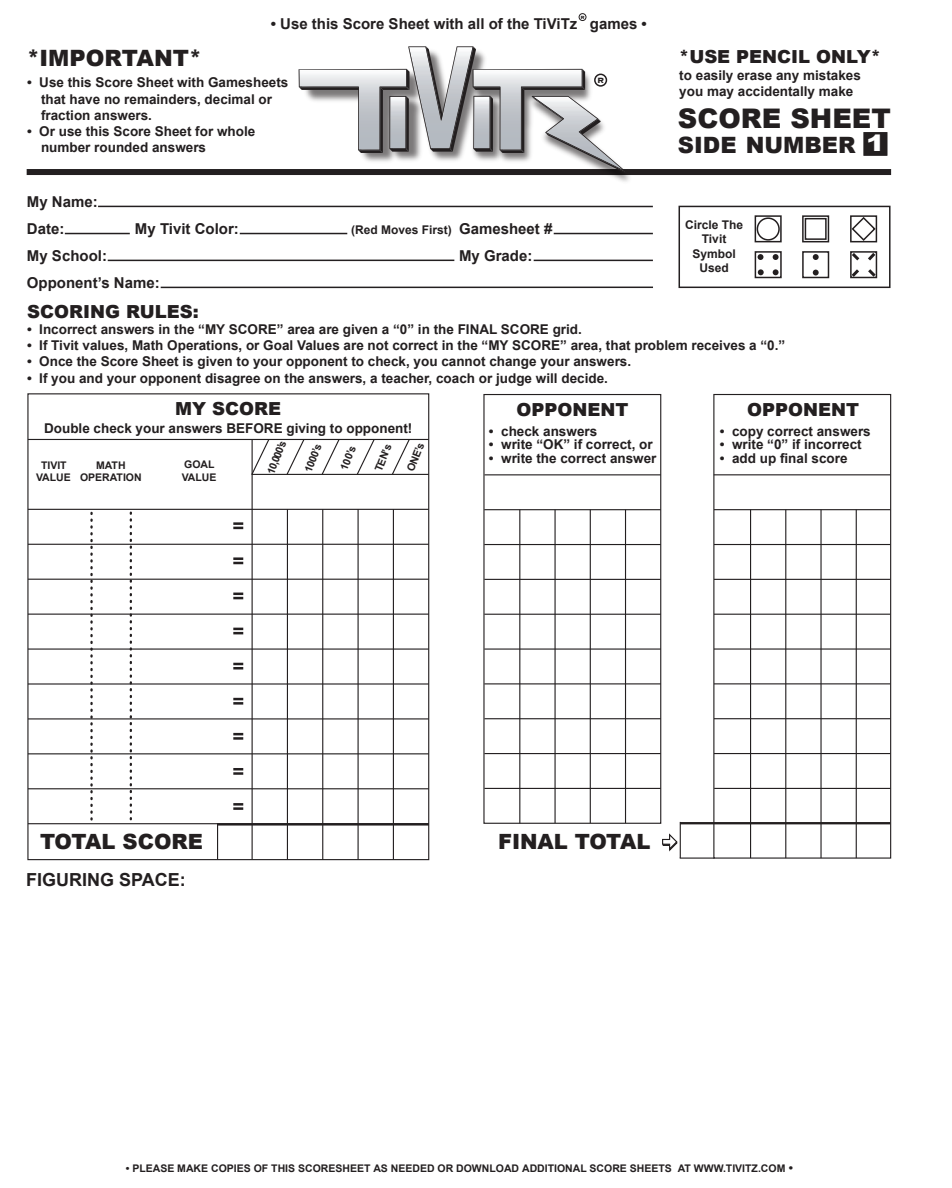
<style>
.page{position:relative;width:952px;height:1188px;background:#fff}
.page>*{position:absolute;margin:0;border:0;box-sizing:border-box;transform-origin:0 0}
.t1{font:900 27px "Arial";color:#231f20}
.t2{font:900 22.5px "Arial";color:#231f20}
.t3{font:900 22.5px "Arial";color:#fff;scale:1.25 1}
.t4{font:900 21px "Arial";color:#231f20}
.t5{font:900 18px "Arial";color:#231f20}
.t6{font:700 18px "Arial";color:#231f20}
.t7{font:700 15px/27px "Arial";color:#231f20}
.t8{font:700 13.5px/16.2px "Arial";color:#231f20}
.t9{font:700 12px/14.4px "Arial";color:#231f20;text-align:center}
.t10{font:700 10.5px/12.6px "Arial";color:#231f20;text-align:center}
.t11{font:700 9.9px "Copperplate";color:#231f20}
.t12{font:700 5.85px "Copperplate";color:#231f20}
.s1{font-size:15px}
.s2{font-size:12px}
</style>
<div class="page">
<svg style="left:483px;top:474px;width:179px;height:2px"></svg>
<svg style="left:713px;top:474px;width:178px;height:2px"></svg>
<svg style="left:483px;top:509px;width:409px;height:350px"></svg>
<svg style="left:27px;top:438px;width:403px;height:423px"></svg>
<svg style="left:98px;top:205px;width:555px;height:3px;background:#908e8f"></svg>
<svg style="left:107px;top:259px;width:348px;height:3px"></svg>
<svg style="left:160px;top:286px;width:493px;height:3px"></svg>
<svg style="left:64px;top:232px;width:66px;height:3px"></svg>
<svg style="left:239px;top:232px;width:109px;height:3px"></svg>
<svg style="left:553px;top:232px;width:100px;height:3px"></svg>
<svg style="left:533px;top:259px;width:120px;height:3px"></svg>
<div style="left:755px;top:251px;width:27px;height:27px;border:2px solid #231f20"></div>
<div style="left:755px;top:215px;width:27px;height:27px;border:2px solid #231f20"></div>
<div style="left:802px;top:251px;width:27px;height:27px;border:2px solid #231f20"></div>
<div style="left:802px;top:215px;width:27px;height:27px;border:2px solid #231f20"></div>
<div style="left:805px;top:218px;width:22px;height:22px;border:2px solid #231f20"></div>
<div style="left:852px;top:217px;width:23px;height:24px;border:2px solid #231f20;border-radius:50%"></div>
<div style="left:850px;top:215px;width:27px;height:27px;border:2px solid #231f20"></div>
<svg style="left:758px;top:254px;width:5px;height:6px"></svg>
<svg style="left:813px;top:254px;width:6px;height:6px"></svg>
<svg style="left:813px;top:270px;width:6px;height:6px"></svg>
<svg style="left:773px;top:254px;width:6px;height:6px"></svg>
<svg style="left:773px;top:269px;width:6px;height:6px"></svg>
<svg style="left:758px;top:269px;width:6px;height:6px"></svg>
<svg style="left:850px;top:251px;width:28px;height:28px"></svg>
<div style="left:757px;top:217px;width:23px;height:24px;border:2px solid #231f20;border-radius:50%"></div>
<div style="left:678px;top:206px;width:212px;height:82px;border:2px solid #231f20"></div>
<svg style="left:26px;top:46px;width:866px;height:132px"></svg>
<div style="left:594px;top:74px;width:13px;height:13px;border:2px solid #231f20;border-radius:50%"></div>
<div style="left:579px;top:13px;width:7px;height:8px;border:1px solid #231f20;border-radius:50%"></div>
<div style="left:863px;top:131px;width:25px;height:26px;background:#231f20"></div>
<div style="left:862px;top:131px;width:27px;height:26px;border:2px solid #fff"></div>
<p class="t12" style="left:580px;top:13px;width:6px">R</p>
<p class="t7" style="left:271px;top:10px;width:377px">• Use this Score Sheet with all of the TiViTz games •</p>
<h2 class="t2" style="left:27px;top:46px;width:176px">*IMPORTANT*</h2>
<p class="t8" style="left:41px;top:75px;width:249px;text-indent:-14px">• Use this Score Sheet with Gamesheets that have no remainders, decimal or fraction answers.</p>
<p class="t8" style="left:41px;top:123px;width:216px;text-indent:-14px">• Or use this Score Sheet for whole number rounded answers</p>
<p class="t11" style="left:597px;top:74px;width:9px">R</p>
<h3 class="t5" style="left:679px;top:47px;width:203px">*USE PENCIL ONLY*</h3>
<p class="t8" style="left:679px;top:67px;width:183px">to easily erase any mistakes you may accidentally make</p>
<h1 class="t1" style="left:678px;top:103px;width:214px">SCORE SHEET</h1>
<h2 class="t2" style="left:678px;top:132px;width:179px">SIDE NUMBER</h2>
<h2 class="t3" style="left:866px;top:131px;width:17px">1</h2>
<p class="t7" style="left:27px;top:188px;width:72px">My Name:<br>Date:</p>
<p class="t9" style="left:685px;top:218px;width:60px">Circle The<br>Tivit<br>Symbol<br>Used</p>
<p class="t7" style="left:135px;top:215px;width:105px">My Tivit Color:</p>
<p class="t9" style="left:351px;top:223px;width:203px">(Red Moves First) <span class="s1">Gamesheet #</span></p>
<p class="t7" style="left:27px;top:242px;width:82px">My School:</p>
<p class="t7" style="left:459px;top:242px;width:75px">My Grade:</p>
<p class="t7" style="left:27px;top:269px;width:134px">Opponent’s Name:</p>
<h3 class="t5" style="left:27px;top:301px;width:173px">SCORING RULES:</h3>
<p class="t8" style="left:27px;top:321px;width:556px">• Incorrect answers in the “MY SCORE” area are given a “0” in the FINAL SCORE grid.</p>
<p class="t8" style="left:27px;top:337px;width:760px">• If Tivit values, Math Operations, or Goal Values are not correct in the “MY SCORE” area, that problem receives a “0.”</p>
<p class="t8" style="left:27px;top:353px;width:606px">• Once the Score Sheet is given to your opponent to check, you cannot change your answers.</p>
<p class="t8" style="left:27px;top:370px;width:582px">• If you and your opponent disagree on the answers, a teacher, coach or judge will decide.</p>
<h3 class="t5" style="left:175px;top:399px;width:107px">MY SCORE</h3>
<p class="t8" style="left:44px;top:420px;width:370px">Double check your answers BEFORE giving to opponent!</p>
<p class="t10" style="left:36px;top:459px;width:36px">TIVIT<br>VALUE</p>
<p class="t10" style="left:80px;top:459px;width:63px">MATH<br>OPERATION</p>
<p class="t10" style="left:182px;top:458px;width:36px;text-align:left">GOAL<br>VALUE</p>
<p class="t10" style="left:264px;top:471px;width:36px;rotate:-68deg">10,000’s</p>
<p class="t10" style="left:302px;top:469px;width:31px;rotate:-68deg">1000’s</p>
<p class="t10" style="left:338px;top:467px;width:26px;rotate:-68deg">100’s</p>
<p class="t10" style="left:372px;top:469px;width:30px;rotate:-68deg">TEN’s</p>
<p class="t10" style="left:404px;top:468px;width:32px;rotate:-68deg">ONE’s</p>
<h3 class="t5" style="left:516px;top:399px;width:113px">OPPONENT</h3>
<p class="t8" style="left:489px;top:423px;width:110px">• check answers</p>
<p class="t8" style="left:489px;top:436px;width:165px">• write “OK” if correct, or</p>
<p class="t8" style="left:489px;top:450px;width:169px">• write the correct answer</p>
<h3 class="t5" style="left:747px;top:399px;width:113px">OPPONENT</h3>
<p class="t8" style="left:720px;top:423px;width:153px">• copy correct answers</p>
<p class="t8" style="left:720px;top:436px;width:144px">• write “0” if incorrect</p>
<p class="t8" style="left:720px;top:450px;width:129px">• add up final score</p>
<h3 class="t4" style="left:40px;top:830px;width:164px">TOTAL SCORE</h3>
<h3 class="t6" style="left:26px;top:870px;width:161px">FIGURING SPACE:</h3>
<h3 class="t4" style="left:498px;top:830px;width:154px">FINAL TOTAL</h3>
<p class="t10" style="left:126px;top:1162px;width:669px">• PLEASE MAKE COPIES OF THIS SCORESHEET AS NEEDED OR DOWNLOAD ADDITIONAL SCORE SHEETS AT WWW.TIVITZ.COM <span class="s2">•</span></p>
</div>
